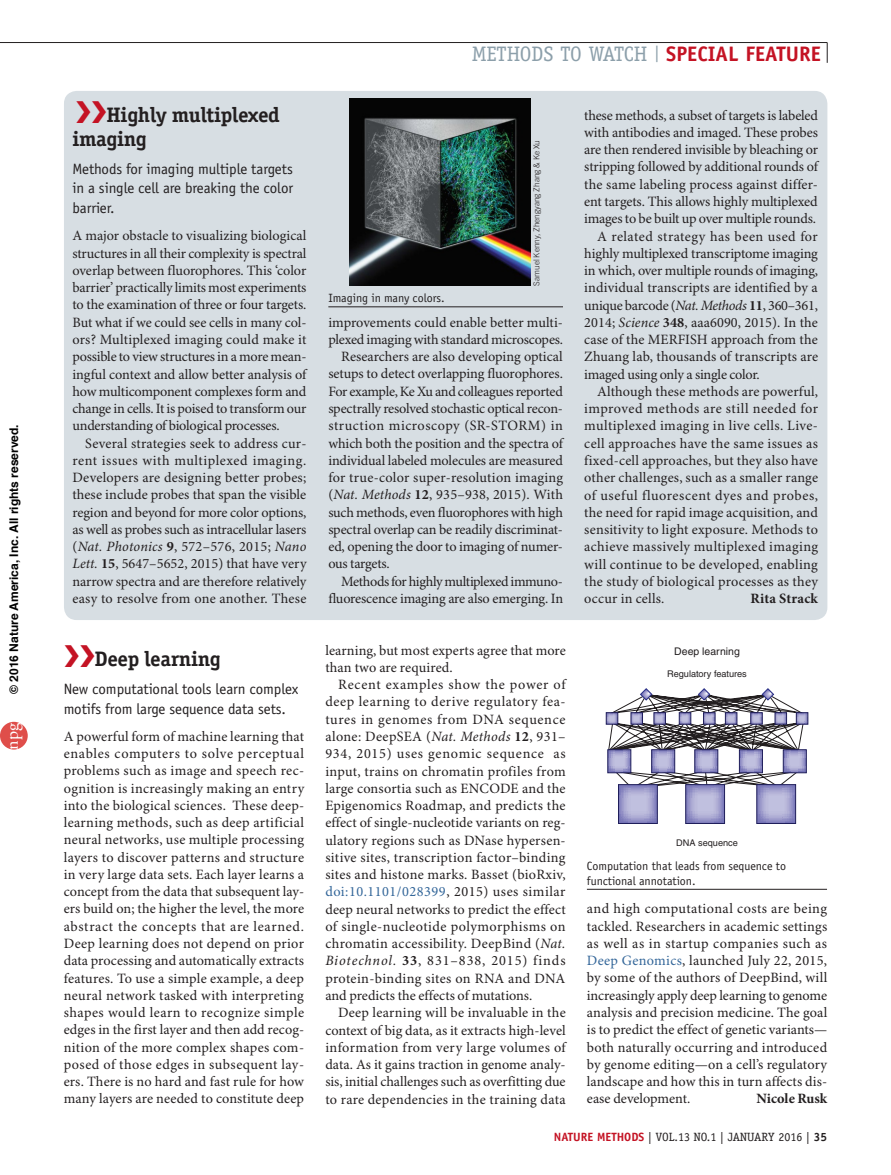
<style>
.page{position:relative;width:891px;height:1175px;background:#fff}
.page>*{position:absolute;margin:0;border:0;box-sizing:border-box;transform-origin:0 0}
.HEAD_small__serif{font:700 21px/24px "Officina Serif Std";letter-spacing:-.015em;color:#231f20}
.t1{font:21px "Officina Serif Std";color:#8c9faa}
.t2{font:18px "Adobe Garamond Pro";color:#fff}
.INTRO_MTW{font:15px/19.5px "Officina Sans Std";letter-spacing:-.005em;color:#231f20}
.TEXT_indent{font:14.25px/17.2px "Minion Pro";letter-spacing:-.005em;color:#231f20;text-align:justify}
.TEXT_1st{font:14.25px/17.2px "Minion Pro";color:#231f20;text-align:justify}
.TEXT_indent-2{font:700 14.25px "Minion Pro";letter-spacing:.005em;color:#231f20}
.CAPTION_figure_rule{font:12px/15px "Officina Sans Std";color:#231f20}
.t3{font:700 12px "Helvetica";color:#000}
.t4{font:12px "Officina Serif Std";color:#231f20}
.t5{font:10.5px "Helvetica LT Std";color:#231f20}
.t6{font:9.15px "Helvetica LT Std";color:#231f20}
.CAPTION_photo_credit{font:300 8.25px "Trade Gothic LT Std";letter-spacing:-.005em;color:#231f20}
.s1{font-family:"Arial"}
.s2{color:#c41324}
.s3{font-style:italic}
.s4{font-weight:700}
.s5{font-family:"Officina Sans Std";font-size:16.5px}
.s6{font-family:"Officina Sans Std";font-weight:700;color:#c41324}
.s7{color:#369}
.s8{font-family:"Officina Sans Std";font-weight:700}
</style>
<div class="page">
<hr style="left:0;top:42px;width:827px;height:1px;background:#231f20">
<svg style="left:827px;top:43px;width:1px;height:20px"></svg>
<div style="left:64px;top:91px;width:763px;height:529px;background:#d7dee3;border-radius:13px"></div>
<img style="left:350px;top:99px;width:181px;height:186px">
<hr style="left:328px;top:306px;width:235px;height:1px;background:#231f20">
<hr style="left:587px;top:889px;width:240px;height:1px;background:#231f20">
<svg style="left:606px;top:688px;width:202px;height:136px"></svg>
<div style="left:796px;top:712px;width:12px;height:12px;border:1px solid #1e1d5a"></div>
<div style="left:0;top:722px;width:28px;height:27px;background:#df4e4a;border-radius:50%"></div>
<p class="t3" style="left:4px;top:693px;width:271px;rotate:-90deg">© 201<span class="s1">6</span> Nature America, Inc. All rights reserved.</p>
<p class="t2" style="left:1px;top:749px;width:28px;rotate:-90deg">npg</p>
<p class="HEAD_small__serif" style="left:72px;top:102px;width:209px"><span class="s2">❯❯</span>Highly multiplexed imaging</p>
<p class="INTRO_MTW" style="left:72px;top:159px;width:222px;text-align:justify">Methods for imaging multiple targets in a single cell are breaking the color barrier.</p>
<p class="TEXT_1st" style="left:72px;top:228px;width:236px">A major obstacle to visualizing biological structures in all their complexity is spectral overlap between fluorophores. This ‘color barrier’ practically limits most experiments to the examination of three or four targets.<br>But what if we could see cells in many col&shy;ors? Multiplexed imaging could make it possible to view structures in a more mean&shy;ingful context and allow better analysis of how multicomponent complexes form and change in cells. It is poised to transform our understanding of biological processes.</p>
<p class="TEXT_indent" style="left:72px;top:435px;width:236px;text-indent:13px">Several strategies seek to address cur&shy;rent issues with multiplexed imaging.<br>Developers are designing better probes; these include probes that span the visible region and beyond for more color options, as well as probes such as intracellular lasers (<span class="s3">Nat. Photonics</span> <span class="s4">9</span>, 572–576, 2015; <span class="s3">Nano Lett.</span> <span class="s4">15</span>, 5647–5652, 2015) that have very narrow spectra and are therefore relatively easy to resolve from one another. These</p>
<p class="HEAD_small__serif" style="left:64px;top:647px;width:158px"><span class="s2">❯❯</span>Deep learning</p>
<p class="INTRO_MTW" style="left:64px;top:679px;width:236px">New computational tools learn complex motifs from large sequence data sets.</p>
<p class="TEXT_1st" style="left:64px;top:728px;width:242px">A powerful form of machine learning that enables computers to solve perceptual problems such as image and speech rec&shy;ognition is increasingly making an entry into the biological sciences. These deep&shy;learning methods, such as deep artificial neural networks, use multiple processing layers to discover patterns and structure in very large data sets. Each layer learns a concept from the data that subsequent lay&shy;ers build on; the higher the level, the more abstract the concepts that are learned.<br>Deep learning does not depend on prior data processing and automatically extracts features. To use a simple example, a deep neural network tasked with interpreting shapes would learn to recognize simple edges in the first layer and then add recog&shy;nition of the more complex shapes com&shy;posed of those edges in subsequent lay&shy;ers. There is no hard and fast rule for how many layers are needed to constitute deep</p>
<h1 class="t1" style="left:472px;top:42px;width:351px">METHODS TO WATCH <span class="s5">|</span> <span class="s6">SPECIAL FEATURE</span></h1>
<p class="CAPTION_figure_rule" style="left:328px;top:291px;width:118px">Imaging in many colors.</p>
<p class="CAPTION_photo_credit" style="left:532px;top:285px;width:147px;rotate:-90deg">Samuel Kenny, Zhengyang Zhang &amp; Ke Xu</p>
<p class="TEXT_indent" style="left:328px;top:314px;width:236px">improvements could enable better multi&shy;plexed imaging with standard microscopes.</p>
<p class="TEXT_indent" style="left:328px;top:348px;width:236px;text-indent:13px">Researchers are also developing optical setups to detect overlapping fluorophores.<br>For example, Ke Xu and colleagues reported spectrally resolved stochastic optical recon&shy;struction microscopy (SR-STORM) in which both the position and the spectra of individual labeled molecules are measured for true-color super-resolution imaging (<span class="s3">Nat. Methods</span> <span class="s4">12</span>, 935–938, 2015). With such methods, even fluorophores with high spectral overlap can be readily discriminat&shy;ed, opening the door to imaging of numer&shy;ous targets.</p>
<p class="TEXT_indent" style="left:328px;top:573px;width:236px;text-align:right">Methods for highly multiplexed immuno&shy;fluorescence imaging are also emerging. In</p>
<p class="TEXT_1st" style="left:325px;top:642px;width:242px">learning, but most experts agree that more than two are required.</p>
<p class="TEXT_indent" style="left:325px;top:676px;width:242px;text-indent:13px">Recent examples show the power of deep learning to derive regulatory fea&shy;tures in genomes from DNA sequence alone: DeepSEA (<span class="s3">Nat. Methods</span> <span class="s4">12</span>, 931– 934, 2015) uses genomic sequence as input, trains on chromatin profiles from large consortia such as ENCODE and the Epigenomics Roadmap, and predicts the effect of single-nucleotide variants on reg&shy;ulatory regions such as DNase hypersen&shy;sitive sites, transcription factor–binding sites and histone marks. Basset (bioRxiv, <span class="s7">doi:10.1101/028399</span>, 2015) uses similar deep neural networks to predict the effect of single-nucleotide polymorphisms on chromatin accessibility. DeepBind (<span class="s3">Nat.<br>Biotechnol.</span> <span class="s4">33</span>, 831–838, 2015) finds protein-binding sites on RNA and DNA and predicts the effects of mutations.</p>
<p class="TEXT_indent" style="left:325px;top:1004px;width:242px;text-indent:13px">Deep learning will be invaluable in the context of big data, as it extracts high-level information from very large volumes of data. As it gains traction in genome analy&shy;sis, initial challenges such as overfitting due to rare dependencies in the training data</p>
<p class="TEXT_indent" style="left:584px;top:107px;width:235px">these methods, a subset of targets is labeled with antibodies and imaged. These probes are then rendered invisible by bleaching or stripping followed by additional rounds of the same labeling process against differ&shy;ent targets. This allows highly multiplexed images to be built up over multiple rounds.</p>
<p class="TEXT_indent" style="left:584px;top:228px;width:235px;text-indent:13px">A related strategy has been used for highly multiplexed transcriptome imaging in which, over multiple rounds of imaging, individual transcripts are identified by a unique barcode (<span class="s3">Nat. Methods</span> <span class="s4">11</span>, 360–361, 2014; <span class="s3">Science</span> <span class="s4">348</span>, aaa6090, 2015). In the case of the MERFISH approach from the Zhuang lab, thousands of transcripts are imaged using only a single color.</p>
<p class="TEXT_indent" style="left:584px;top:383px;width:235px;text-indent:13px">Although these methods are powerful, improved methods are still needed for multiplexed imaging in live cells. Live&shy;cell approaches have the same issues as fixed-cell approaches, but they also have other challenges, such as a smaller range of useful fluorescent dyes and probes, the need for rapid image acquisition, and sensitivity to light exposure. Methods to achieve massively multiplexed imaging will continue to be developed, enabling the study of biological processes as they occur in cells.</p>
<p class="TEXT_indent-2" style="left:750px;top:589px;width:69px">Rita Strack</p>
<p class="t5" style="left:674px;top:645px;width:67px">Deep learning</p>
<p class="t6" style="left:667px;top:668px;width:81px">Regulatory features</p>
<p class="t6" style="left:676px;top:837px;width:63px">DNA sequence</p>
<p class="CAPTION_figure_rule" style="left:587px;top:858px;width:201px">Computation that leads from sequence to functional annotation.</p>
<p class="TEXT_indent" style="left:587px;top:900px;width:242px">and high computational costs are being tackled. Researchers in academic settings as well as in startup companies such as <span class="s7">Deep Genomics</span>, launched July 22, 2015, by some of the authors of DeepBind, will increasingly apply deep learning to genome analysis and precision medicine. The goal is to predict the effect of genetic variants— both naturally occurring and introduced by genome editing—on a cell’s regulatory landscape and how this in turn affects dis&shy;ease development.</p>
<p class="TEXT_indent-2" style="left:757px;top:1090px;width:72px">Nicole Rusk</p>
<p class="t4" style="left:554px;top:1130px;width:275px"><span class="s6">NATURE METHODS</span> | VOL.13 NO.1 | JANUARY 2016 | <span class="s8">35</span></p>
</div>
